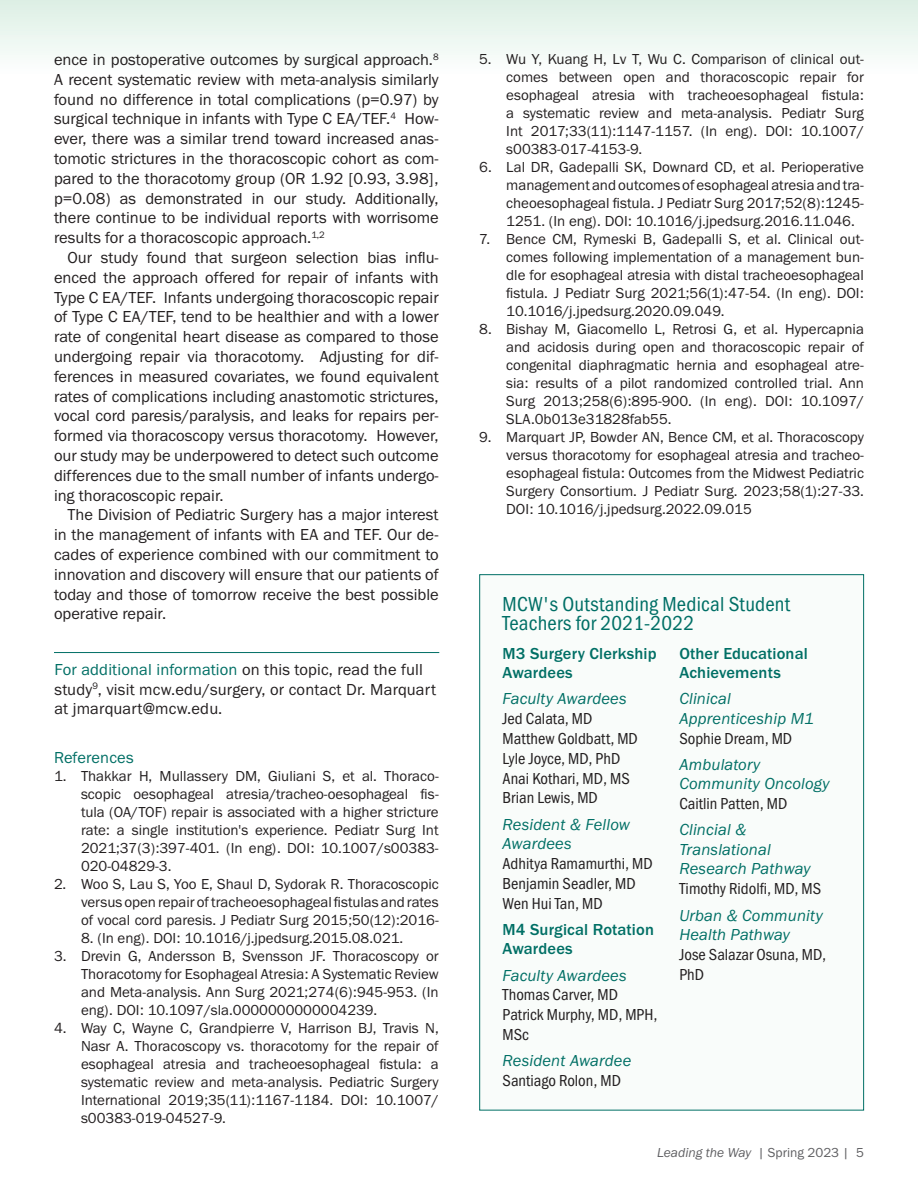
<style>
.page{position:relative;width:918px;height:1188px;background:#fff}
.page>*{position:absolute;margin:0;border:0;box-sizing:border-box;transform-origin:0 0}
.Advertisement_Head{font:21px/19.5px "Franklin Gothic URW Cond";letter-spacing:.01em;color:#006f66}
.Paragraph_Style_1{font:16.5px/19.8px "Franklin Gothic URW Boo";color:#231f20;text-align:justify}
.Ad_copy{font:16.5px/19.8px "Franklin Gothic URW Cond";color:#231f20}
.sub_subhead{font:16.5px/19.5px "Franklin Gothic URW Boo Ita";letter-spacing:.01em;color:#006f65}
.subhead{font:500 16.5px/19.5px "Franklin Gothic URW";letter-spacing:.01em;color:#006f65}
.subhead-2{font:16.5px "Franklin Gothic URW Boo";letter-spacing:.01em;color:#006f65}
.t1{font:15px/18px "Franklin Gothic URW Boo";color:#231f20;text-align:justify}
.t2{font:13.5px "Franklin Gothic URW Boo Ita";letter-spacing:-.005em;color:#5f5f62}
.s1{color:#006f65}
.s2{font-family:"Franklin Gothic URW Boo"}
</style>
<div class="page">
<div style="left:0;top:0;width:918px;height:73px;background:linear-gradient(to bottom,#dcefe4,#fdfefe)"></div>
<hr style="left:54px;top:652px;width:385px;height:1px;background:#006f65">
<div style="left:479px;top:574px;width:385px;height:537px;background:#f9fcfa;border:1px solid #006f65"></div>
<p class="Paragraph_Style_1" style="left:54px;top:49px;width:386px">ence in postoperative outcomes by surgical approach.<sup>8<br></sup>A recent systematic review with meta-analysis similarly found no difference in total complications (p=0.97) by surgical technique in infants with Type C EA/TEF.<sup>4</sup> How&shy;ever, there was a similar trend toward increased anas&shy;tomotic strictures in the thoracoscopic cohort as com&shy;pared to the thoracotomy group (OR 1.92 [0.93, 3.98], p=0.08) as demonstrated in our study. Additionally, there continue to be individual reports with worrisome results for a thoracoscopic approach.<sup>1,2</sup></p>
<p class="Paragraph_Style_1" style="left:54px;top:247px;width:386px;text-indent:14px">Our study found that surgeon selection bias influ&shy;enced the approach offered for repair of infants with Type C EA/TEF. Infants undergoing thoracoscopic repair of Type C EA/TEF, tend to be healthier and with a lower rate of congenital heart disease as compared to those undergoing repair via thoracotomy. Adjusting for dif&shy;ferences in measured covariates, we found equivalent rates of complications including anastomotic strictures, vocal cord paresis/paralysis, and leaks for repairs per&shy;formed via thoracoscopy versus thoracotomy. However, our study may be underpowered to detect such outcome differences due to the small number of infants undergo&shy;ing thoracoscopic repair.</p>
<p class="Paragraph_Style_1" style="left:54px;top:505px;width:386px;text-indent:14px">The Division of Pediatric Surgery has a major interest in the management of infants with EA and TEF. Our de&shy;cades of experience combined with our commitment to innovation and discovery will ensure that our patients of today and those of tomorrow receive the best possible operative repair.</p>
<p class="Paragraph_Style_1" style="left:55px;top:659px;width:383px;text-align:left"><span class="s1">For additional information</span> on this topic, read the full study<sup>9</sup>, visit mcw.edu/surgery, or contact Dr. Marquart at jmarquart@mcw.edu.</p>
<p class="subhead-2" style="left:54px;top:747px;width:81px">References</p>
<p class="t1" style="left:81px;top:766px;width:359px;text-indent:-27px">1. Thakkar H, Mullassery DM, Giuliani S, et al. Thoraco&shy;scopic oesophageal atresia/tracheo-oesophageal fis&shy;tula (OA/TOF) repair is associated with a higher stricture rate: a single institution's experience. Pediatr Surg Int 2021;37(3):397-401. (In eng). DOI: 10.1007/s00383- 020-04829-3.</p>
<p class="t1" style="left:81px;top:874px;width:359px;text-indent:-27px">2. Woo S, Lau S, Yoo E, Shaul D, Sydorak R. Thoracoscopic versus open repair of tracheoesophageal fistulas and rates of vocal cord paresis. J Pediatr Surg 2015;50(12):2016-</p>
<p class="t1" style="left:81px;top:928px;width:324px">8. (In eng). DOI: 10.1016/j.jpedsurg.2015.08.021.</p>
<p class="t1" style="left:81px;top:946px;width:359px;text-indent:-27px">3. Drevin G, Andersson B, Svensson JF. Thoracoscopy or Thoracotomy for Esophageal Atresia: A Systematic Review and Meta-analysis. Ann Surg 2021;274(6):945-953. (In eng). DOI: 10.1097/sla.0000000000004239.</p>
<p class="t1" style="left:81px;top:1018px;width:359px;text-indent:-27px">4. Way C, Wayne C, Grandpierre V, Harrison BJ, Travis N, Nasr A. Thoracoscopy vs. thoracotomy for the repair of esophageal atresia and tracheoesophageal fistula: a systematic review and meta-analysis. Pediatric Surgery International 2019;35(11):1167-1184. DOI: 10.1007/ s00383-019-04527-9.</p>
<p class="t1" style="left:506px;top:50px;width:359px;text-indent:-27px">5. Wu Y, Kuang H, Lv T, Wu C. Comparison of clinical out&shy;comes between open and thoracoscopic repair for esophageal atresia with tracheoesophageal fistula: a systematic review and meta-analysis. Pediatr Surg Int 2017;33(11):1147-1157. (In eng). DOI: 10.1007/ s00383-017-4153-9.</p>
<p class="t1" style="left:506px;top:158px;width:359px;text-indent:-27px">6. Lal DR, Gadepalli SK, Downard CD, et al. Perioperative management and outcomes of esophageal atresia and tra&shy;cheoesophageal fistula. J Pediatr Surg 2017;52(8):1245- 1251. (In eng). DOI: 10.1016/j.jpedsurg.2016.11.046.</p>
<p class="t1" style="left:506px;top:230px;width:359px;text-indent:-27px">7. Bence CM, Rymeski B, Gadepalli S, et al. Clinical out&shy;comes following implementation of a management bun&shy;dle for esophageal atresia with distal tracheoesophageal fistula. J Pediatr Surg 2021;56(1):47-54. (In eng). DOI:<br>10.1016/j.jpedsurg.2020.09.049.</p>
<p class="t1" style="left:506px;top:320px;width:359px;text-indent:-27px">8. Bishay M, Giacomello L, Retrosi G, et al. Hypercapnia and acidosis during open and thoracoscopic repair of congenital diaphragmatic hernia and esophageal atre&shy;sia: results of a pilot randomized controlled trial. Ann Surg 2013;258(6):895-900. (In eng). DOI: 10.1097/ SLA.0b013e31828fab55.</p>
<p class="t1" style="left:506px;top:428px;width:359px;text-indent:-27px">9. Marquart JP, Bowder AN, Bence CM, et al. Thoracoscopy versus thoracotomy for esophageal atresia and tracheo&shy;esophageal fistula: Outcomes from the Midwest Pediatric Surgery Consortium. J Pediatr Surg. 2023;58(1):27-33.<br>DOI: 10.1016/j.jpedsurg.2022.09.015</p>
<p class="Advertisement_Head" style="left:503px;top:593px;width:289px">MCW's Outstanding Medical Student<br>Teachers for 2021-2022</p>
<p class="subhead" style="left:503px;top:643px;width:156px">M3 Surgery Clerkship<br>Awardees</p>
<p class="sub_subhead" style="left:503px;top:689px;width:126px">Faculty Awardees</p>
<p class="Ad_copy" style="left:503px;top:708px;width:91px">Jed Calata, MD</p>
<p class="Ad_copy" style="left:503px;top:727px;width:137px">Matthew Goldbatt, MD</p>
<p class="Ad_copy" style="left:503px;top:747px;width:119px">Lyle Joyce, MD, PhD</p>
<p class="Ad_copy" style="left:503px;top:767px;width:129px">Anai Kothari, MD, MS</p>
<p class="Ad_copy" style="left:503px;top:787px;width:97px">Brian Lewis, MD</p>
<p class="sub_subhead" style="left:503px;top:814px;width:129px">Resident &amp; Fellow<br>Awardees</p>
<p class="Ad_copy" style="left:503px;top:852px;width:152px">Adhitya Ramamurthi, MD</p>
<p class="Ad_copy" style="left:503px;top:872px;width:135px">Benjamin Seadler, MD</p>
<p class="Ad_copy" style="left:503px;top:892px;width:102px">Wen Hui Tan, MD</p>
<p class="subhead" style="left:503px;top:919px;width:153px">M4 Surgical Rotation<br>Awardees</p>
<p class="sub_subhead" style="left:503px;top:965px;width:126px">Faculty Awardees</p>
<p class="Ad_copy" style="left:503px;top:984px;width:117px">Thomas Carver, MD</p>
<p class="Ad_copy" style="left:503px;top:1004px;width:156px">Patrick Murphy, MD, MPH,<br>MSc</p>
<p class="sub_subhead" style="left:503px;top:1051px;width:130px">Resident Awardee</p>
<p class="Ad_copy" style="left:503px;top:1069px;width:120px">Santiago Rolon, MD</p>
<p class="subhead" style="left:679px;top:643px;width:130px">Other Educational<br>Achievements</p>
<p class="sub_subhead" style="left:679px;top:689px;width:136px">Clinical<br>Apprenticeship M1</p>
<p class="Ad_copy" style="left:679px;top:727px;width:114px">Sophie Dream, MD</p>
<p class="sub_subhead" style="left:679px;top:754px;width:152px">Ambulatory<br>Community Oncology</p>
<p class="Ad_copy" style="left:679px;top:793px;width:109px">Caitlin Patten, MD</p>
<p class="sub_subhead" style="left:679px;top:820px;width:133px">Clincial &amp;<br>Translational<br>Research Pathway</p>
<p class="Ad_copy" style="left:679px;top:878px;width:143px">Timothy Ridolfi, MD, MS</p>
<p class="sub_subhead" style="left:679px;top:905px;width:145px">Urban &amp; Community<br>Health Pathway</p>
<p class="Ad_copy" style="left:679px;top:943px;width:148px">Jose Salazar Osuna, MD,<br>PhD</p>
<p class="t2" style="left:657px;top:1144px;width:208px">Leading the Way <span class="s2">| Spring 2023 | 5</span></p>
</div>
